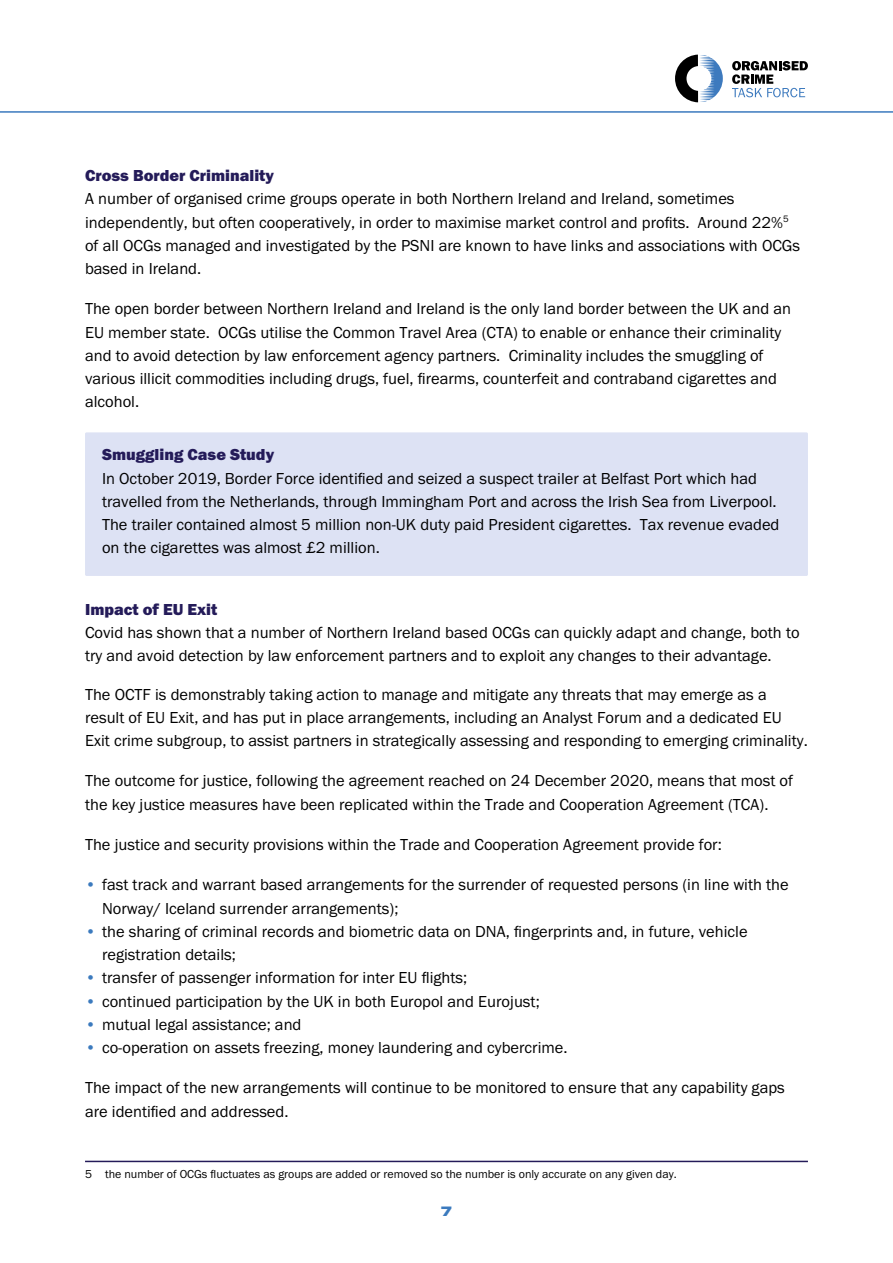
<style>
.page{position:relative;width:893px;height:1263px;background:#fff}
.page>*{position:absolute;margin:0;border:0;box-sizing:border-box;transform-origin:0 0}
.P_-_Body{font:16.5px/23.2px "Franklin Gothic URW Boo";color:#000}
.P_-_Bullets{font:16.5px/23.2px "Franklin Gothic URW Boo";color:#000}
.H3_-_Sub_sub_head{font:16.5px "Franklin Gothic URW Hea";color:#241b59}
.t1{font:800 13.5px "Termina";color:#3b7abe}
.Footnote{font:12px "Franklin Gothic URW Boo";color:#000}
.s1{color:#3b7abe}
</style>
<div class="page">
<div style="left:85px;top:432px;width:723px;height:51px;background:#dde2f4;border-radius:2px"></div>
<div style="left:85px;top:456px;width:723px;height:120px;background:#dde2f4;border-radius:2px"></div>
<hr style="left:85px;top:1161px;width:723px;height:1px;background:#241b59">
<svg style="left:0;top:54px;width:893px;height:59px"></svg>
<h3 class="H3_-_Sub_sub_head" style="left:85px;top:165px;width:190px">Cross Border Criminality</h3>
<p class="P_-_Body" style="left:85px;top:187px;width:717px">A number of organised crime groups operate in both Northern Ireland and Ireland, sometimes independently, but often cooperatively, in order to maximise market control and profits. Around 22%<sup>5 </sup>of all OCGs managed and investigated by the PSNI are known to have links and associations with OCGs based in Ireland.</p>
<p class="P_-_Body" style="left:85px;top:297px;width:708px">The open border between Northern Ireland and Ireland is the only land border between the UK and an EU member state. OCGs utilise the Common Travel Area (CTA) to enable or enhance their criminality and to avoid detection by law enforcement agency partners. Criminality includes the smuggling of various illicit commodities including drugs, fuel, firearms, counterfeit and contraband cigarettes and alcohol.</p>
<h3 class="H3_-_Sub_sub_head" style="left:102px;top:444px;width:174px">Smuggling Case Study</h3>
<p class="P_-_Body" style="left:102px;top:466px;width:679px">In October 2019, Border Force identified and seized a suspect trailer at Belfast Port which had travelled from the Netherlands, through Immingham Port and across the Irish Sea from Liverpool.<br>The trailer contained almost 5 million non-UK duty paid President cigarettes. Tax revenue evaded on the cigarettes was almost £2 million.</p>
<h3 class="H3_-_Sub_sub_head" style="left:85px;top:599px;width:134px">Impact of EU Exit</h3>
<p class="P_-_Body" style="left:85px;top:621px;width:716px">Covid has shown that a number of Northern Ireland based OCGs can quickly adapt and change, both to try and avoid detection by law enforcement partners and to exploit any changes to their advantage.</p>
<p class="P_-_Body" style="left:85px;top:682px;width:724px">The OCTF is demonstrably taking action to manage and mitigate any threats that may emerge as a result of EU Exit, and has put in place arrangements, including an Analyst Forum and a dedicated EU<br>Exit crime subgroup, to assist partners in strategically assessing and responding to emerging criminality.</p>
<p class="P_-_Body" style="left:85px;top:769px;width:709px">The outcome for justice, following the agreement reached on 24 December 2020, means that most of the key justice measures have been replicated within the Trade and Cooperation Agreement (TCA).</p>
<p class="P_-_Body" style="left:85px;top:832px;width:638px">The justice and security provisions within the Trade and Cooperation Agreement provide for:</p>
<p class="P_-_Bullets" style="left:102px;top:873px;width:688px;text-indent:-17px"><span class="s1">•</span> fast track and warrant based arrangements for the surrender of requested persons (in line with the<br>Norway/ Iceland surrender arrangements);</p>
<p class="P_-_Bullets" style="left:102px;top:919px;width:647px;text-indent:-17px"><span class="s1">•</span> the sharing of criminal records and biometric data on DNA, fingerprints and, in future, vehicle registration details;</p>
<p class="P_-_Bullets" style="left:85px;top:966px;width:384px"><span class="s1">•</span> transfer of passenger information for inter EU flights;</p>
<p class="P_-_Bullets" style="left:85px;top:989px;width:456px"><span class="s1">•</span> continued participation by the UK in both Europol and Eurojust;</p>
<p class="P_-_Bullets" style="left:85px;top:1012px;width:218px"><span class="s1">•</span> mutual legal assistance; and</p>
<p class="P_-_Bullets" style="left:85px;top:1035px;width:484px"><span class="s1">•</span> co-operation on assets freezing, money laundering and cybercrime.</p>
<p class="P_-_Body" style="left:85px;top:1076px;width:701px">The impact of the new arrangements will continue to be monitored to ensure that any capability gaps are identified and addressed.</p>
<p class="Footnote" style="left:85px;top:1166px;width:593px">5 the number of OCGs fluctuates as groups are added or removed so the number is only accurate on any given day.</p>
<p class="t1" style="left:441px;top:1201px;width:12px">7</p>
</div>
